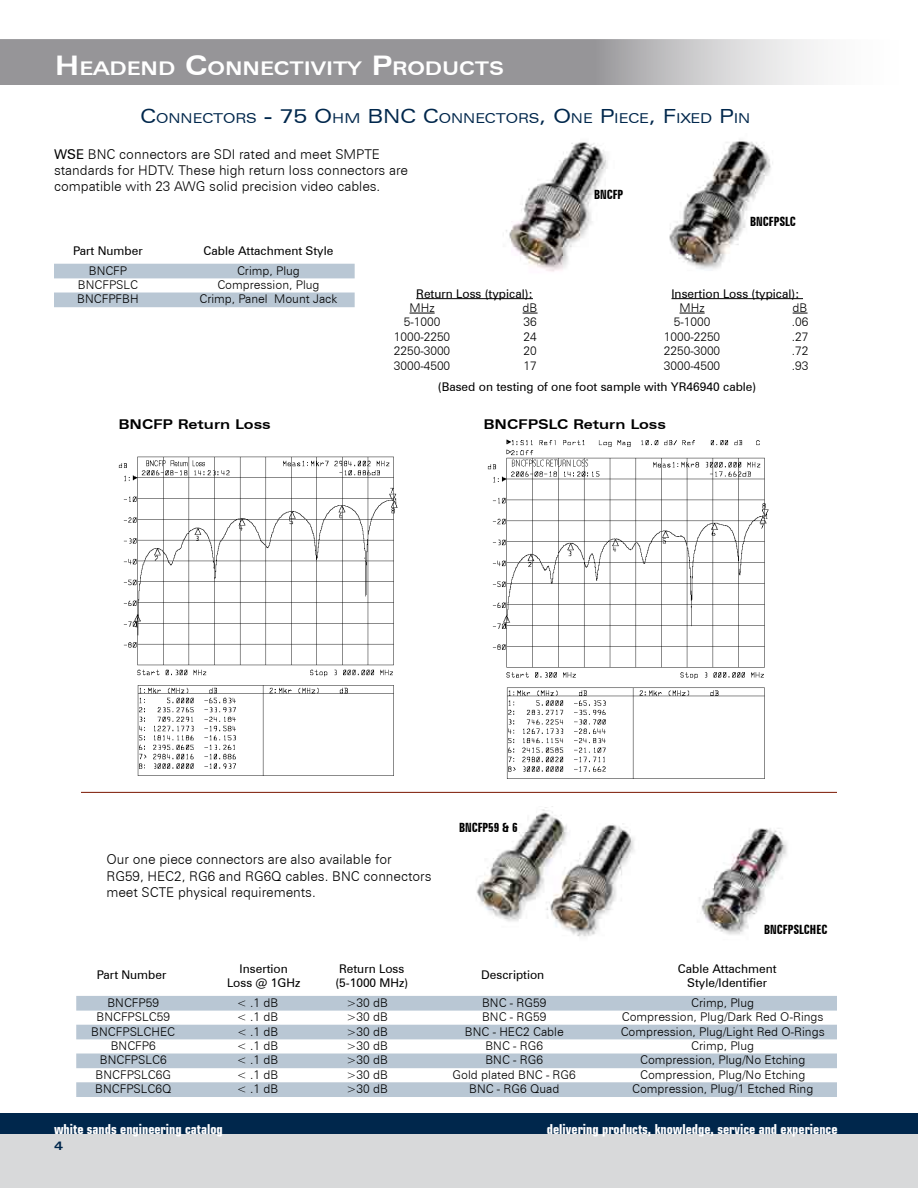
<style>
.page{position:relative;width:918px;height:1188px;background:#fff}
.page>*{position:absolute;margin:0;border:0;box-sizing:border-box;transform-origin:0 0}
.t1{font:700 expanded 18.9px "Zurich BT";color:#fff}
.t2{font:expanded 13.65px "Zurich BT";color:#00274c}
.t3{font:300 13.5px/16.2px "Zurich BT";color:#000}
.t4{font:700 condensed 13.5px "Square 721 BT";color:#fff}
.t5{font:700 expanded 13.5px "Zurich BT";color:#000}
.t6{font:700 extra-condensed 12.75px "Zurich BT";color:#000}
.t7{font:300 12px "Zurich BT";color:#000}
.t8{font:12px "Zurich BT";color:#000}
.t9{font:700 expanded 12px "Zurich BT";color:#00274c}
.s1{font-size:27px}
.s2{font-size:19.5px}
.s3{font-weight:400}
</style>
<div class="page">
<div style="left:0;top:1121px;width:918px;height:67px;background:#d8d9da"></div>
<div style="left:0;top:1113px;width:918px;height:21px;background:#00274c"></div>
<hr style="left:416px;top:298px;width:117px;height:1px;background:#000">
<hr style="left:672px;top:298px;width:131px;height:1px;background:#000">
<svg style="left:410px;top:313px;width:25px;height:1px"></svg>
<svg style="left:523px;top:313px;width:15px;height:1px"></svg>
<svg style="left:680px;top:313px;width:25px;height:1px"></svg>
<svg style="left:793px;top:313px;width:15px;height:1px"></svg>
<img style="left:118px;top:456px;width:280px;height:320px">
<img style="left:506px;top:142px;width:101px;height:130px">
<img style="left:669px;top:140px;width:104px;height:131px">
<img style="left:488px;top:439px;width:281px;height:339px">
<svg style="left:0;top:40px;width:818px;height:45px;fill:#969598"></svg>
<hr style="left:917px;top:40px;width:1px;height:45px;background:#969598">
<div style="left:54px;top:264px;width:301px;height:14px;background:#b9c7d4"></div>
<div style="left:54px;top:293px;width:301px;height:14px;background:#b9c7d4"></div>
<hr style="left:81px;top:792px;width:756px;height:1px;background:#7a1600">
<div style="left:76px;top:996px;width:761px;height:15px;background:#b9c7d4"></div>
<div style="left:76px;top:1025px;width:761px;height:14px;background:#b9c7d4"></div>
<div style="left:76px;top:1054px;width:761px;height:14px;background:#b9c7d4"></div>
<div style="left:76px;top:1082px;width:761px;height:15px;background:#b9c7d4"></div>
<img style="left:476px;top:807px;width:158px;height:130px">
<img style="left:699px;top:828px;width:88px;height:107px">
<h1 class="t1" style="left:55px;top:57px;width:451px"><span class="s1">H</span>EADEND <span class="s1">C</span>ONNECTIVITY <span class="s1">P</span>RODUCTS</h1>
<p class="t2" style="left:141px;top:110px;width:244px"><span class="s2">C</span>ONNECTORS <span class="s2">- 75 O</span>HM <span class="s2">BNC</span></p>
<p class="t2" style="left:423px;top:110px;width:329px"><span class="s2">C</span>ONNECTORS<span class="s2">, O</span> NE <span class="s2">P</span>IECE<span class="s2">, F</span>IXED <span class="s2">P</span>IN</p>
<p class="t3" style="left:54px;top:146px;width:356px"><span class="s3">WSE</span> BNC connectors are SDI rated and meet SMPTE standards for HDTV. These high return loss connectors are compatible with 23 AWG solid precision video cables.</p>
<p class="t6" style="left:594px;top:187px;width:31px">BNCFP</p>
<p class="t8" style="left:73px;top:243px;width:71px">Part Number</p>
<p class="t8" style="left:204px;top:243px;width:131px">Cable Attachment Style</p>
<p class="t7" style="left:89px;top:263px;width:40px">BNCFP</p>
<p class="t7" style="left:237px;top:263px;width:64px">Crimp, Plug</p>
<p class="t7" style="left:78px;top:277px;width:62px">BNCFPSLC</p>
<p class="t7" style="left:217px;top:277px;width:104px">Compression, Plug</p>
<p class="t7" style="left:77px;top:292px;width:63px">BNCFPFBH</p>
<p class="t7" style="left:199px;top:292px;width:140px">Crimp, Panel Mount Jack</p>
<p class="t6" style="left:750px;top:214px;width:47px">BNCFPSLC</p>
<p class="t8" style="left:416px;top:286px;width:118px">Return Loss (typical):</p>
<p class="t8" style="left:672px;top:286px;width:130px">Insertion Loss (typical):</p>
<p class="t7" style="left:410px;top:300px;width:27px">MHz</p>
<p class="t7" style="left:523px;top:300px;width:16px">dB</p>
<p class="t7" style="left:680px;top:300px;width:27px">MHz</p>
<p class="t7" style="left:793px;top:300px;width:16px">dB</p>
<p class="t7" style="left:404px;top:315px;width:38px">5-1000</p>
<p class="t7" style="left:523px;top:315px;width:15px">36</p>
<p class="t7" style="left:674px;top:315px;width:38px">5-1000</p>
<p class="t7" style="left:792px;top:315px;width:18px">.06</p>
<p class="t7" style="left:394px;top:329px;width:58px">1000-2250</p>
<p class="t7" style="left:523px;top:329px;width:15px">24</p>
<p class="t7" style="left:664px;top:329px;width:58px">1000-2250</p>
<p class="t7" style="left:792px;top:329px;width:18px">.27</p>
<p class="t7" style="left:394px;top:344px;width:58px">2250-3000</p>
<p class="t7" style="left:523px;top:344px;width:15px">20</p>
<p class="t7" style="left:664px;top:344px;width:58px">2250-3000</p>
<p class="t7" style="left:792px;top:344px;width:18px">.72</p>
<p class="t7" style="left:394px;top:358px;width:58px">3000-4500</p>
<p class="t7" style="left:523px;top:358px;width:15px">17</p>
<p class="t7" style="left:664px;top:358px;width:58px">3000-4500</p>
<p class="t7" style="left:792px;top:358px;width:18px">.93</p>
<p class="t8" style="left:438px;top:379px;width:320px">(Based on testing of one foot sample with YR46940 cable)</p>
<p class="t5" style="left:118px;top:416px;width:154px">BNCFP Return Loss</p>
<p class="t5" style="left:484px;top:416px;width:184px">BNCFPSLC Return Loss</p>
<p class="t3" style="left:106px;top:851px;width:327px">Our one piece connectors are also available for<br>RG59, HEC2, RG6 and RG6Q cables. BNC connectors meet SCTE physical requirements.</p>
<p class="t6" style="left:459px;top:821px;width:60px">BNCFP59 &amp; 6</p>
<p class="t6" style="left:764px;top:922px;width:65px">BNCFPSLCHEC</p>
<p class="t8" style="left:97px;top:967px;width:71px">Part Number</p>
<p class="t8" style="left:678px;top:961px;width:100px">Cable Attachment</p>
<p class="t8" style="left:240px;top:961px;width:50px">Insertion</p>
<p class="t8" style="left:339px;top:961px;width:67px">Return Loss</p>
<p class="t8" style="left:481px;top:967px;width:65px">Description</p>
<p class="t8" style="left:227px;top:975px;width:75px">Loss @ 1GHz</p>
<p class="t8" style="left:335px;top:975px;width:74px">(5-1000 MHz)</p>
<p class="t8" style="left:687px;top:975px;width:82px">Style/Identifier</p>
<p class="t7" style="left:107px;top:995px;width:53px">BNCFP59</p>
<p class="t7" style="left:237px;top:995px;width:43px">&lt; .1 dB</p>
<p class="t7" style="left:346px;top:995px;width:43px">&gt;30 dB</p>
<p class="t7" style="left:482px;top:995px;width:66px">BNC - RG59</p>
<p class="t7" style="left:691px;top:995px;width:64px">Crimp, Plug</p>
<p class="t7" style="left:96px;top:1010px;width:75px">BNCFPSLC59</p>
<p class="t7" style="left:237px;top:1010px;width:43px">&lt; .1 dB</p>
<p class="t7" style="left:346px;top:1010px;width:43px">&gt;30 dB</p>
<p class="t7" style="left:482px;top:1010px;width:66px">BNC - RG59</p>
<p class="t7" style="left:622px;top:1010px;width:203px">Compression, Plug/Dark Red O-Rings</p>
<p class="t7" style="left:91px;top:1024px;width:85px">BNCFPSLCHEC</p>
<p class="t7" style="left:237px;top:1024px;width:43px">&lt; .1 dB</p>
<p class="t7" style="left:347px;top:1024px;width:43px">&gt;30 dB</p>
<p class="t7" style="left:465px;top:1024px;width:100px">BNC - HEC2 Cable</p>
<p class="t7" style="left:621px;top:1024px;width:206px">Compression, Plug/Light Red O-Rings</p>
<p class="t7" style="left:111px;top:1038px;width:47px">BNCFP6</p>
<p class="t7" style="left:237px;top:1038px;width:43px">&lt; .1 dB</p>
<p class="t7" style="left:346px;top:1038px;width:43px">&gt;30 dB</p>
<p class="t7" style="left:485px;top:1038px;width:59px">BNC - RG6</p>
<p class="t7" style="left:691px;top:1038px;width:64px">Crimp, Plug</p>
<p class="t7" style="left:100px;top:1053px;width:68px">BNCFPSLC6</p>
<p class="t7" style="left:237px;top:1053px;width:43px">&lt; .1 dB</p>
<p class="t7" style="left:346px;top:1053px;width:43px">&gt;30 dB</p>
<p class="t7" style="left:485px;top:1053px;width:59px">BNC - RG6</p>
<p class="t7" style="left:640px;top:1053px;width:167px">Compression, Plug/No Etching</p>
<p class="t7" style="left:95px;top:1067px;width:77px">BNCFPSLC6G</p>
<p class="t7" style="left:237px;top:1067px;width:43px">&lt; .1 dB</p>
<p class="t7" style="left:346px;top:1067px;width:43px">&gt;30 dB</p>
<p class="t7" style="left:453px;top:1067px;width:125px">Gold plated BNC - RG6</p>
<p class="t7" style="left:640px;top:1067px;width:167px">Compression, Plug/No Etching</p>
<p class="t7" style="left:95px;top:1082px;width:78px">BNCFPSLC6Q</p>
<p class="t7" style="left:237px;top:1082px;width:43px">&lt; .1 dB</p>
<p class="t7" style="left:346px;top:1082px;width:43px">&gt;30 dB</p>
<p class="t7" style="left:469px;top:1082px;width:92px">BNC - RG6 Quad</p>
<p class="t7" style="left:632px;top:1082px;width:183px">Compression, Plug/1 Etched Ring</p>
<p class="t4" style="left:54px;top:1121px;width:170px">white sands engineering catalog</p>
<p class="t4" style="left:547px;top:1121px;width:292px">delivering products, knowledge, service and experience</p>
<p class="t9" style="left:54px;top:1139px;width:10px">4</p>
</div>
